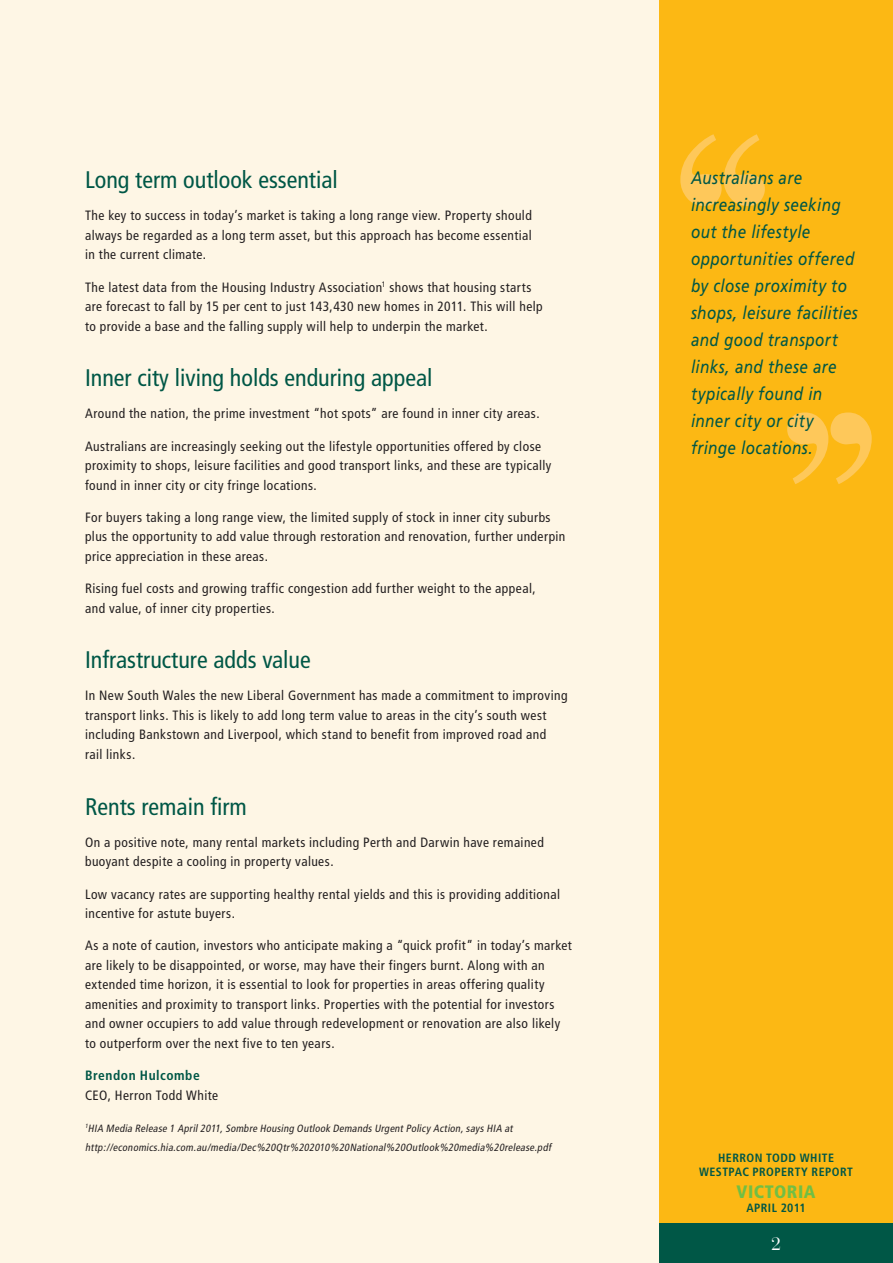
<style>
.page{position:relative;width:893px;height:1263px;background:#fef6e5}
.page>*{position:absolute;margin:0;border:0;box-sizing:border-box;transform-origin:0 0}
.t1{font:condensed 24px "Frutiger";color:#005746}
.t2{font:italic 18px/27px "Frutiger";letter-spacing:.025em;color:#005746;scale:.85 1}
.t3{font:900 condensed 18px "Frutiger";letter-spacing:.03em;color:#71bf44}
.t4{font:18px "Bauer Bodoni";color:#fff}
.t5{font:condensed 13.5px/19.5px "Frutiger";letter-spacing:.035em;color:#231f20}
.t6{font:700 condensed 13.5px "Frutiger";letter-spacing:.04em;color:#005746}
.t7{font:700 condensed 12px/14.4px "Frutiger";letter-spacing:.04em;color:#005746;text-align:center}
.t8{font:italic condensed 10.5px/19.5px "Frutiger";color:#231f20}
</style>
<div class="page">
<div style="left:659px;top:0;width:234px;height:1263px;background:#fcb814"></div>
<svg style="left:680px;top:134px;width:85px;height:72px"></svg>
<div style="left:659px;top:1223px;width:234px;height:40px;background:#005746"></div>
<svg style="left:787px;top:412px;width:85px;height:72px"></svg>
<h1 class="t1" style="left:85px;top:166px;width:254px">Long term outlook essential</h1>
<p class="t5" style="left:85px;top:206px;width:448px;text-align:justify">The key to success in today’s market is taking a long range view. Property should always be regarded as a long term asset, but this approach has become essential in the current climate.</p>
<p class="t5" style="left:85px;top:277px;width:459px">The latest data from the Housing Industry Association<sup>1</sup> shows that housing starts are forecast to fall by 15 per cent to just 143,430 new homes in 2011. This will help to provide a base and the falling supply will help to underpin the market.</p>
<h1 class="t1" style="left:85px;top:364px;width:349px">Inner city living holds enduring appeal</h1>
<p class="t5" style="left:85px;top:404px;width:456px">Around the nation, the prime investment “hot spots” are found in inner city areas.</p>
<p class="t5" style="left:85px;top:436px;width:468px">Australians are increasingly seeking out the lifestyle opportunities offered by close proximity to shops, leisure facilities and good transport links, and these are typically found in inner city or city fringe locations.</p>
<p class="t5" style="left:85px;top:508px;width:482px">For buyers taking a long range view, the limited supply of stock in inner city suburbs plus the opportunity to add value through restoration and renovation, further underpin price appreciation in these areas.</p>
<p class="t5" style="left:85px;top:579px;width:452px">Rising fuel costs and growing traffic congestion add further weight to the appeal, and value, of inner city properties.</p>
<h1 class="t1" style="left:85px;top:646px;width:227px">Infrastructure adds value</h1>
<p class="t5" style="left:85px;top:686px;width:484px">In New South Wales the new Liberal Government has made a commitment to improving transport links. This is likely to add long term value to areas in the city’s south west including Bankstown and Liverpool, which stand to benefit from improved road and<br>rail links.</p>
<h1 class="t1" style="left:85px;top:792px;width:163px">Rents remain firm</h1>
<p class="t5" style="left:85px;top:832px;width:460px">On a positive note, many rental markets including Perth and Darwin have remained buoyant despite a cooling in property values.</p>
<p class="t5" style="left:85px;top:884px;width:477px">Low vacancy rates are supporting healthy rental yields and this is providing additional incentive for astute buyers.</p>
<p class="t5" style="left:85px;top:936px;width:488px">As a note of caution, investors who anticipate making a “quick profit” in today’s market are likely to be disappointed, or worse, may have their fingers burnt. Along with an extended time horizon, it is essential to look for properties in areas offering quality amenities and proximity to transport links. Properties with the potential for investors and owner occupiers to add value through redevelopment or renovation are also likely to outperform over the next five to ten years.</p>
<p class="t6" style="left:85px;top:1067px;width:116px">BRENDON HULCOMBE</p>
<p class="t5" style="left:85px;top:1085px;width:135px">CEO, Herron Todd White</p>
<p class="t8" style="left:85px;top:1118px;width:470px"><sup>1</sup>HIA Media Release 1 April2011,Sombre Housing Outlook Demands UrgentPolicy Action,says HIA at http://economics.hia.com.au/media/Dec%20Qtr%202010%20National%20Outlook%20media%20release.pdf</p>
<h2 class="t2" style="left:691px;top:164px;width:198px">Australians are increasingly seeking out the lifestyle opportunities offered by close proximity to shops, leisure facilities and good transport links, and these are typically found in inner city or city fringe locations.</h2>
<p class="t7" style="left:699px;top:1150px;width:154px">HERRON TODD WHITE<br>WESTPAC PROPERTY REPORT</p>
<h2 class="t3" style="left:736px;top:1180px;width:41px">VICTOR</h2>
<h2 class="t3" style="left:798px;top:1180px;width:19px">IA</h2>
<p class="t7" style="left:746px;top:1200px;width:61px">APRIL 2011</p>
<h2 class="t4" style="left:771px;top:1233px;width:12px">2</h2>
</div>
